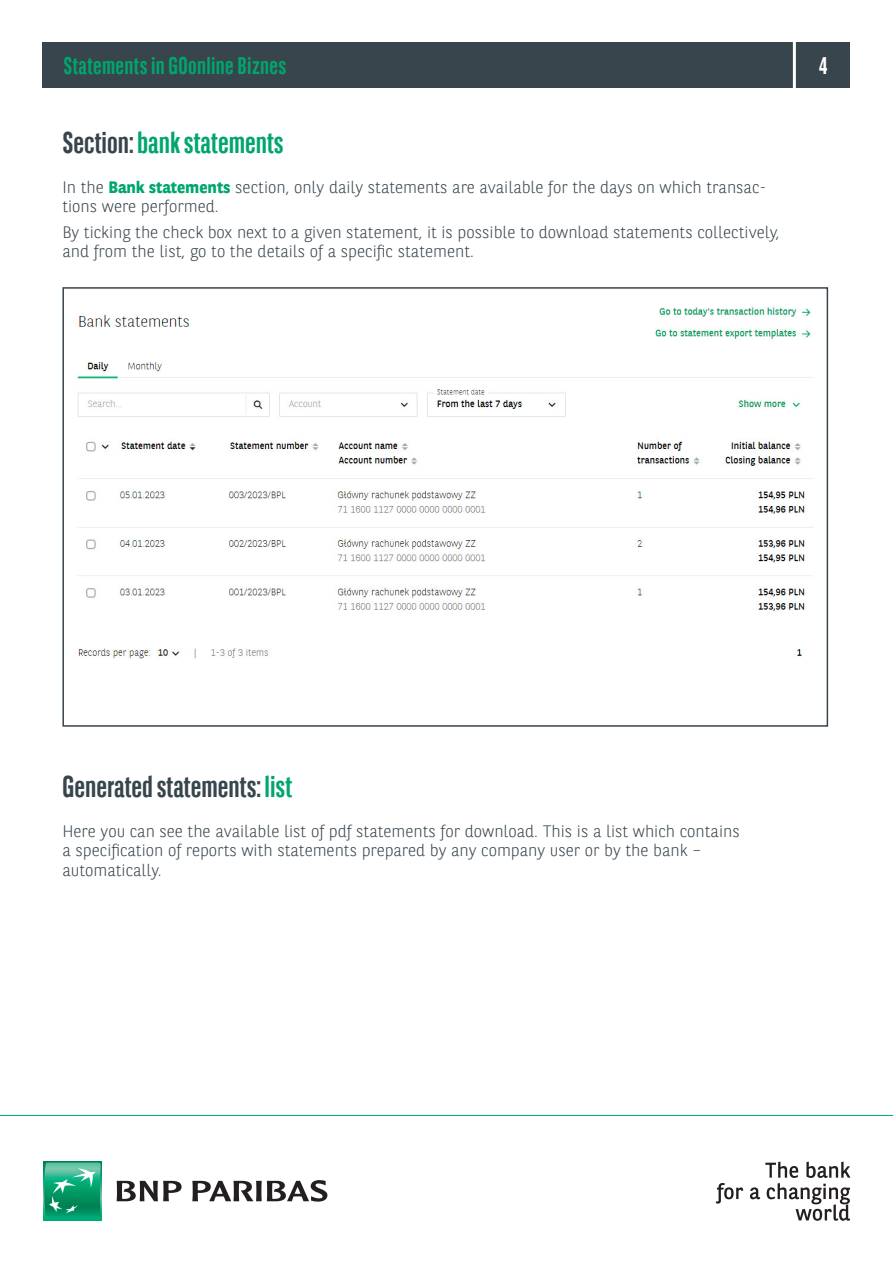
<style>
.page{position:relative;width:893px;height:1263px;background:#fff}
.page>*{position:absolute;margin:0;border:0;box-sizing:border-box;transform-origin:0 0}
.TYTUŁY_SEKCJI{font:700 30px "BNPP Sans Condensed";color:#38454d}
.TYTUŁY_SEKCJI-2{font:700 30px "BNPP Sans Condensed";color:#00a66e}
.t1{font:700 24px "BNPP Sans Condensed";letter-spacing:.015em;color:#00a66e}
.t2{font:700 24px "BNPP Sans Condensed";color:#fff}
.TEXT_BASIC{font:300 16.5px/19.5px "BNPP Sans";color:#38454d}
.s1{color:#38454d}
.s2{font-weight:700;color:#00a66e}
.s3{color:#00a66e}
</style>
<div class="page">
<div style="left:43px;top:43px;width:807px;height:45px;background:#38454d"></div>
<svg style="left:117px;top:1181px;width:65px;height:20px"></svg>
<svg style="left:192px;top:1180px;width:135px;height:21px"></svg>
<svg style="left:43px;top:1161px;width:59px;height:59px"></svg>
<svg style="left:44px;top:1163px;width:57px;height:55px;background:#2dab82"></svg>
<hr style="left:0;top:1115px;width:893px;height:1px;background:#00a66e">
<hr style="left:793px;top:41px;width:3px;height:48px;background:#fff">
<svg style="left:716px;top:1183px;width:27px;height:20px"></svg>
<svg style="left:750px;top:1161px;width:100px;height:60px"></svg>
<img style="left:77px;top:307px;width:736px;height:352px">
<div style="left:62px;top:287px;width:766px;height:440px;border:2px solid #38454d"></div>
<h2 class="t1" style="left:64px;top:52px;width:224px">Statements in GOonline Biznes</h2>
<h2 class="t2" style="left:819px;top:52px;width:10px">4</h2>
<p class="TYTUŁY_SEKCJI-2" style="left:62px;top:125px;width:223px"><span class="s1">Section:</span> bank statements</p>
<p class="TEXT_BASIC" style="left:62px;top:176px;width:705px">In the <span class="s2">Bank statements</span> section, only daily statements are available for the days on which transac&shy;tions were performed.</p>
<p class="TEXT_BASIC" style="left:62px;top:221px;width:719px">By ticking the check box next to a given statement, it is possible to download statements collectively, and from the list, go to the details of a specific statement.</p>
<p class="TYTUŁY_SEKCJI" style="left:62px;top:769px;width:231px">Generated statements: <span class="s3">list</span></p>
<p class="TEXT_BASIC" style="left:62px;top:820px;width:679px">Here you can see the available list of pdf statements for download. This is a list which contains a specification of reports with statements prepared by any company user or by the bank – automatically.</p>
</div>
